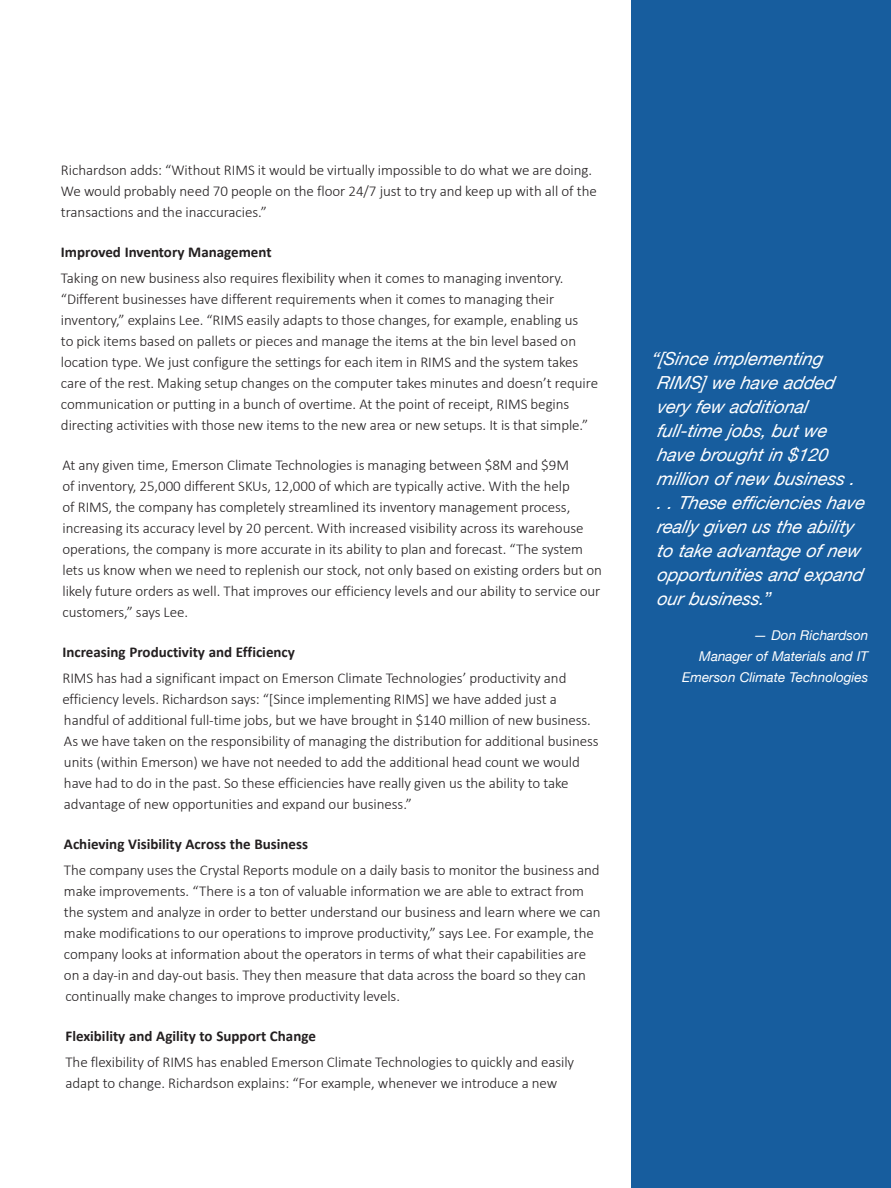
<style>
.page{position:relative;width:891px;height:1188px;background:#fff}
.page>*{position:absolute;margin:0;border:0;box-sizing:border-box;transform-origin:0 0}
._11_Sidebar_Quote{font:italic 18px/24px "Helvetica Neue";color:#fff}
._04_Body_Text{font:300 15px/21px "Calibri";letter-spacing:-.005em;color:#231f20}
._03_Subhead_A{font:700 15px "Calibri";color:#231f20}
._12_Side_Bar_Quote_N{font:italic 13.5px/21px "Helvetica Neue";color:#fff;text-align:right}
</style>
<div class="page">
<div style="left:632px;top:0;width:259px;height:1188px;background:#175d9e"></div>
<p class="_04_Body_Text" style="left:61px;top:159px;width:537px">Richardson adds: “Without RIMS it would be virtually impossible to do what we are doing.<br>We would probably need 70 people on the floor 24/7 just to try and keep up with all of the transactions and the inaccuracies.”</p>
<p class="_03_Subhead_A" style="left:61px;top:242px;width:212px">Improved Inventory Management</p>
<p class="_04_Body_Text" style="left:61px;top:267px;width:539px">Taking on new business also requires flexibility when it comes to managing inventory. “Different businesses have different requirements when it comes to managing their inventory,” explains Lee. “RIMS easily adapts to those changes, for example, enabling us<br>to pick items based on pallets or pieces and manage the items at the bin level based on location type. We just configure the settings for each item in RIMS and the system takes care of the rest. Making setup changes on the computer takes minutes and doesn’t require communication or putting in a bunch of overtime. At the point of receipt, RIMS begins directing activities with those new items to the new area or new setups. It is that simple.”</p>
<p class="_04_Body_Text" style="left:62px;top:454px;width:541px">At any given time, Emerson Climate Technologies is managing between $8M and $9M<br>of inventory, 25,000 different SKUs, 12,000 of which are typically active. With the help<br>of RIMS, the company has completely streamlined its inventory management process, increasing its accuracy level by 20 percent. With increased visibility across its warehouse operations, the company is more accurate in its ability to plan and forecast. “The system lets us know when we need to replenish our stock, not only based on existing orders but on likely future orders as well. That improves our efficiency levels and our ability to service our customers,” says Lee.</p>
<p class="_03_Subhead_A" style="left:62px;top:643px;width:234px">Increasing Productivity and Efficiency</p>
<p class="_04_Body_Text" style="left:62px;top:667px;width:538px">RIMS has had a significant impact on Emerson Climate Technologies’ productivity and efficiency levels. Richardson says: “[Since implementing RIMS] we have added just a handful of additional full-time jobs, but we have brought in $140 million of new business.<br>As we have taken on the responsibility of managing the distribution for additional business units (within Emerson) we have not needed to add the additional head count we would have had to do in the past. So these efficiencies have really given us the ability to take advantage of new opportunities and expand our business.”</p>
<p class="_03_Subhead_A" style="left:64px;top:835px;width:246px">Achieving Visibility Across the Business</p>
<p class="_04_Body_Text" style="left:64px;top:859px;width:538px">The company uses the Crystal Reports module on a daily basis to monitor the business and make improvements. “There is a ton of valuable information we are able to extract from the system and analyze in order to better understand our business and learn where we can make modifications to our operations to improve productivity,” says Lee. For example, the company looks at information about the operators in terms of what their capabilities are on a day-in and day-out basis. They then measure that data across the board so they can continually make changes to improve productivity levels.</p>
<p class="_03_Subhead_A" style="left:65px;top:1027px;width:252px">Flexibility and Agility to Support Change</p>
<p class="_04_Body_Text" style="left:65px;top:1051px;width:510px">The flexibility of RIMS has enabled Emerson Climate Technologies to quickly and easily adapt to change. Richardson explains: “For example, whenever we introduce a new</p>
<p class="_11_Sidebar_Quote" style="left:657px;top:348px;width:214px;text-indent:-6px">“[Since imp lementing<br>RIMS] we have added very few additional full-time jobs,butwe have broughtin $120 million of new business. ..These efficiencieshave really given usthe ability to take advantage of new opp ortunitiesand expand ourbusiness.”</p>
<p class="_12_Side_Bar_Quote_N" style="left:682px;top:625px;width:188px">— Don Richardson<br>Manager of Materials and IT<br>Emerson Climate Technologies</p>
</div>
